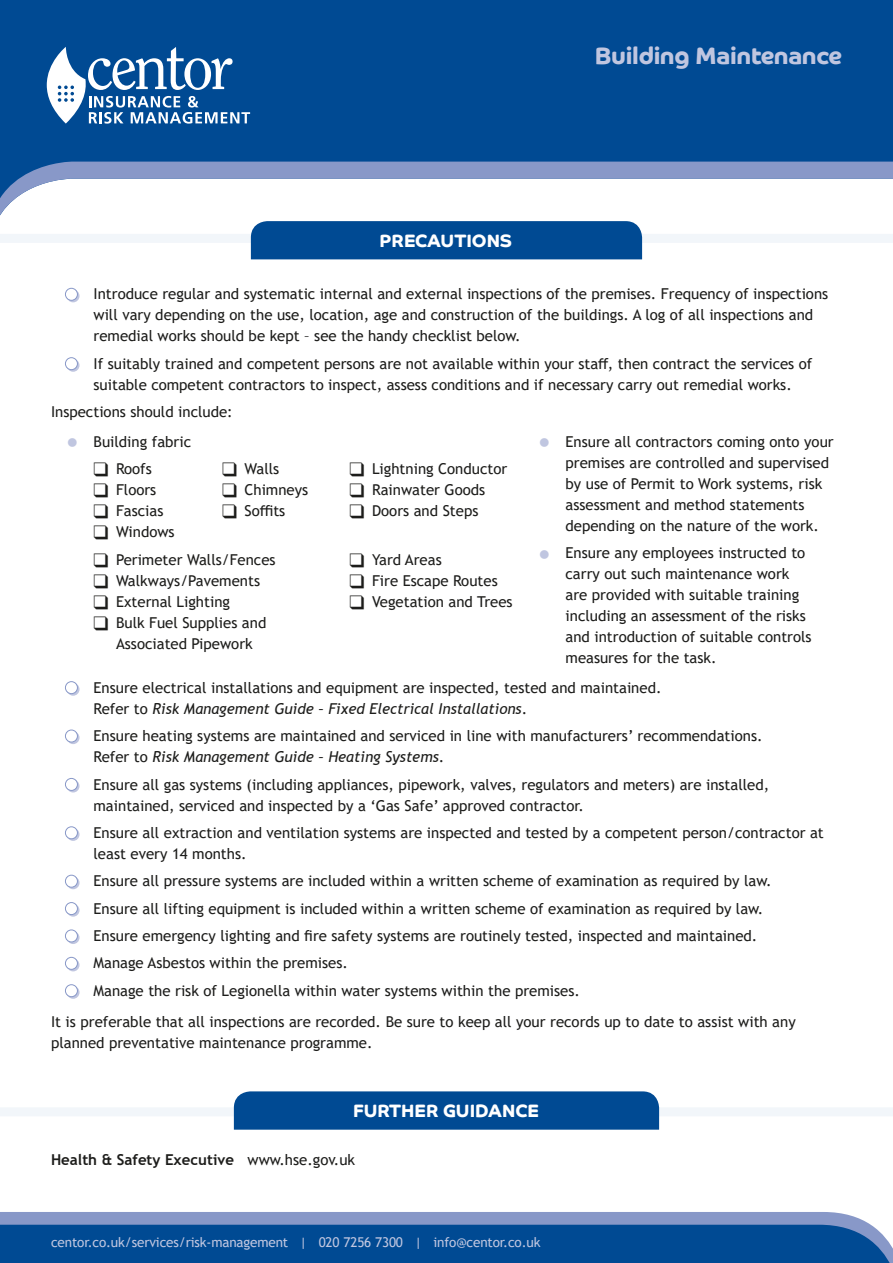
<style>
.page{position:relative;width:893px;height:1263px;background:#fff}
.page>*{position:absolute;margin:0;border:0;box-sizing:border-box;transform-origin:0 0}
.t1{font:700 24px "Co Headline Corp";letter-spacing:-.01em;color:#c0c6e0}
.t2{font:700 18px "Co Headline Corp";color:#fff}
.t3{font:15px/21px "Trebuchet MS";color:#1d1d1b}
.t4{font:700 15px "Trebuchet MS";color:#1d1d1b}
.t5{font:13.5px "Trebuchet MS";letter-spacing:-.01em;color:#c0c6e0}
.s1{color:#c0c6e0}
.s2{font-style:italic}
.s3{font-weight:400}
</style>
<div class="page">
<div style="left:0;top:0;width:893px;height:162px;background:#004a93"></div>
<svg style="left:0;top:162px;width:893px;height:98px"></svg>
<svg style="left:0;top:1212px;width:871px;height:13px;background:#8798c7"></svg>
<div style="left:0;top:1225px;width:893px;height:38px;background:#004a93"></div>
<svg style="left:47px;top:47px;width:203px;height:77px"></svg>
<div style="left:0;top:1107px;width:893px;height:9px;background:#f2f6fa"></div>
<div style="left:234px;top:1091px;width:425px;height:39px;background:#004a93"></div>
<svg style="left:67px;top:290px;width:13px;height:12px"></svg>
<div style="left:65px;top:288px;width:12px;height:12px;background:#fff;border-radius:50%"></div>
<div style="left:65px;top:288px;width:13px;height:13px;border:1px solid #8898c8;border-radius:50%"></div>
<svg style="left:67px;top:359px;width:13px;height:13px"></svg>
<div style="left:65px;top:358px;width:12px;height:12px;background:#fff;border-radius:50%"></div>
<div style="left:65px;top:357px;width:13px;height:13px;border:1px solid #8898c8;border-radius:50%"></div>
<svg style="left:67px;top:683px;width:13px;height:13px"></svg>
<div style="left:65px;top:682px;width:12px;height:12px;background:#fff;border-radius:50%"></div>
<div style="left:65px;top:681px;width:13px;height:13px;border:1px solid #8898c8;border-radius:50%"></div>
<svg style="left:67px;top:731px;width:13px;height:13px"></svg>
<div style="left:65px;top:730px;width:12px;height:12px;background:#fff;border-radius:50%"></div>
<div style="left:65px;top:730px;width:13px;height:12px;border:1px solid #8898c8;border-radius:50%"></div>
<svg style="left:67px;top:780px;width:13px;height:12px"></svg>
<div style="left:65px;top:778px;width:12px;height:12px;background:#fff;border-radius:50%"></div>
<div style="left:65px;top:778px;width:13px;height:13px;border:1px solid #8898c8;border-radius:50%"></div>
<svg style="left:67px;top:828px;width:13px;height:13px"></svg>
<div style="left:65px;top:827px;width:12px;height:12px;background:#fff;border-radius:50%"></div>
<div style="left:65px;top:826px;width:13px;height:13px;border:1px solid #8898c8;border-radius:50%"></div>
<svg style="left:67px;top:876px;width:13px;height:13px"></svg>
<div style="left:65px;top:875px;width:12px;height:12px;background:#fff;border-radius:50%"></div>
<div style="left:65px;top:875px;width:13px;height:12px;border:1px solid #8898c8;border-radius:50%"></div>
<svg style="left:67px;top:904px;width:13px;height:13px"></svg>
<div style="left:65px;top:902px;width:12px;height:12px;background:#fff;border-radius:50%"></div>
<div style="left:65px;top:902px;width:13px;height:13px;border:1px solid #8898c8;border-radius:50%"></div>
<svg style="left:67px;top:931px;width:13px;height:13px"></svg>
<div style="left:65px;top:930px;width:12px;height:12px;background:#fff;border-radius:50%"></div>
<div style="left:65px;top:929px;width:13px;height:13px;border:1px solid #8898c8;border-radius:50%"></div>
<svg style="left:67px;top:959px;width:13px;height:12px"></svg>
<div style="left:65px;top:957px;width:12px;height:12px;background:#fff;border-radius:50%"></div>
<div style="left:65px;top:957px;width:13px;height:13px;border:1px solid #8898c8;border-radius:50%"></div>
<svg style="left:67px;top:986px;width:13px;height:13px"></svg>
<div style="left:65px;top:985px;width:12px;height:12px;background:#fff;border-radius:50%"></div>
<div style="left:65px;top:984px;width:13px;height:13px;border:1px solid #8898c8;border-radius:50%"></div>
<div style="left:0;top:234px;width:893px;height:9px;background:#f2f6fa"></div>
<div style="left:251px;top:221px;width:391px;height:38px;background:#004a93"></div>
<p class="t2" style="left:380px;top:230px;width:134px">PRECAUTIONS</p>
<h1 class="t1" style="left:595px;top:41px;width:248px">Building Maintenance</h1>
<p class="t3" style="left:94px;top:283px;width:736px">Introduce regular and systematic internal and external inspections of the premises. Frequency of inspections will vary depending on the use, location, age and construction of the buildings. A log of all inspections and remedial works should be kept – see the handy checklist below.</p>
<p class="t3" style="left:94px;top:353px;width:720px">If suitably trained and competent persons are not available within your staff, then contract the services of suitable competent contractors to inspect, assess conditions and if necessary carry out remedial works.</p>
<p class="t3" style="left:51px;top:401px;width:183px">Inspections should include:</p>
<p class="t3" style="left:67px;top:431px;width:126px"><span class="s1">●</span> Building fabric</p>
<p class="t3" style="left:94px;top:458px;width:60px">❑ Roofs</p>
<p class="t3" style="left:222px;top:458px;width:59px">❑ Walls</p>
<p class="t3" style="left:350px;top:458px;width:159px">❑ Lightning Conductor</p>
<p class="t3" style="left:94px;top:479px;width:64px">❑ Floors</p>
<p class="t3" style="left:222px;top:479px;width:88px">❑ Chimneys</p>
<p class="t3" style="left:350px;top:479px;width:137px">❑ Rainwater Goods</p>
<p class="t3" style="left:94px;top:500px;width:71px">❑ Fascias</p>
<p class="t3" style="left:222px;top:500px;width:65px">❑ Soffits</p>
<p class="t3" style="left:350px;top:500px;width:130px">❑ Doors and Steps</p>
<p class="t3" style="left:94px;top:521px;width:83px">❑ Windows</p>
<p class="t3" style="left:94px;top:549px;width:184px">❑ Perimeter Walls/Fences</p>
<p class="t3" style="left:349px;top:549px;width:94px">❑ Yard Areas</p>
<p class="t3" style="left:94px;top:570px;width:168px">❑ Walkways/Pavements</p>
<p class="t3" style="left:349px;top:570px;width:150px">❑ Fire Escape Routes</p>
<p class="t3" style="left:94px;top:591px;width:138px">❑ External Lighting</p>
<p class="t3" style="left:349px;top:591px;width:165px">❑ Vegetation and Trees</p>
<p class="t3" style="left:94px;top:612px;width:174px;text-align:center">❑ Bulk Fuel Supplies and<br>Associated Pipework</p>
<p class="t3" style="left:565px;top:431px;width:270px;text-indent:-27px"><span class="s1">●</span> Ensure all contractors coming onto your premises are controlled and supervised by use of Permit to Work systems, risk assessment and method statements depending on the nature of the work.</p>
<p class="t3" style="left:565px;top:542px;width:248px;text-indent:-27px"><span class="s1">●</span> Ensure any employees instructed to carry out such maintenance work are provided with suitable training including an assessment of the risks and introduction of suitable controls measures for the task.</p>
<p class="t3" style="left:94px;top:677px;width:569px">Ensure electrical installations and equipment are inspected, tested and maintained.<br>Refer to <span class="s2">Risk Management Guide – Fixed Electrical Installations</span>.</p>
<p class="t3" style="left:94px;top:725px;width:670px">Ensure heating systems are maintained and serviced in line with manufacturers’ recommendations.<br>Refer to <span class="s2">Risk Management Guide – Heating Systems</span>.</p>
<p class="t3" style="left:94px;top:773px;width:677px">Ensure all gas systems (including appliances, pipework, valves, regulators and meters) are installed, maintained, serviced and inspected by a ‘Gas Safe’ approved contractor.</p>
<p class="t3" style="left:94px;top:822px;width:732px">Ensure all extraction and ventilation systems are inspected and tested by a competent person/contractor at least every 14 months.</p>
<p class="t3" style="left:94px;top:867px;width:679px;line-height:27.5px">Ensure all pressure systems are included within a written scheme of examination as required by law.<br>Ensure all lifting equipment is included within a written scheme of examination as required by law.<br>Ensure emergency lighting and fire safety systems are routinely tested, inspected and maintained.<br>Manage Asbestos within the premises.<br>Manage the risk of Legionella within water systems within the premises.</p>
<p class="t3" style="left:51px;top:1011px;width:746px">It is preferable that all inspections are recorded. Be sure to keep all your records up to date to assist with any planned preventative maintenance programme.</p>
<p class="t2" style="left:353px;top:1100px;width:187px">FURTHER GUIDANCE</p>
<p class="t4" style="left:51px;top:1150px;width:306px">Health &amp; Safety Executive <span class="s3">www.hse.gov.uk</span></p>
<p class="t5" style="left:51px;top:1234px;width:491px">centor.co.uk/services/risk-management | 020 7256 7300 | info@centor.co.uk</p>
</div>
